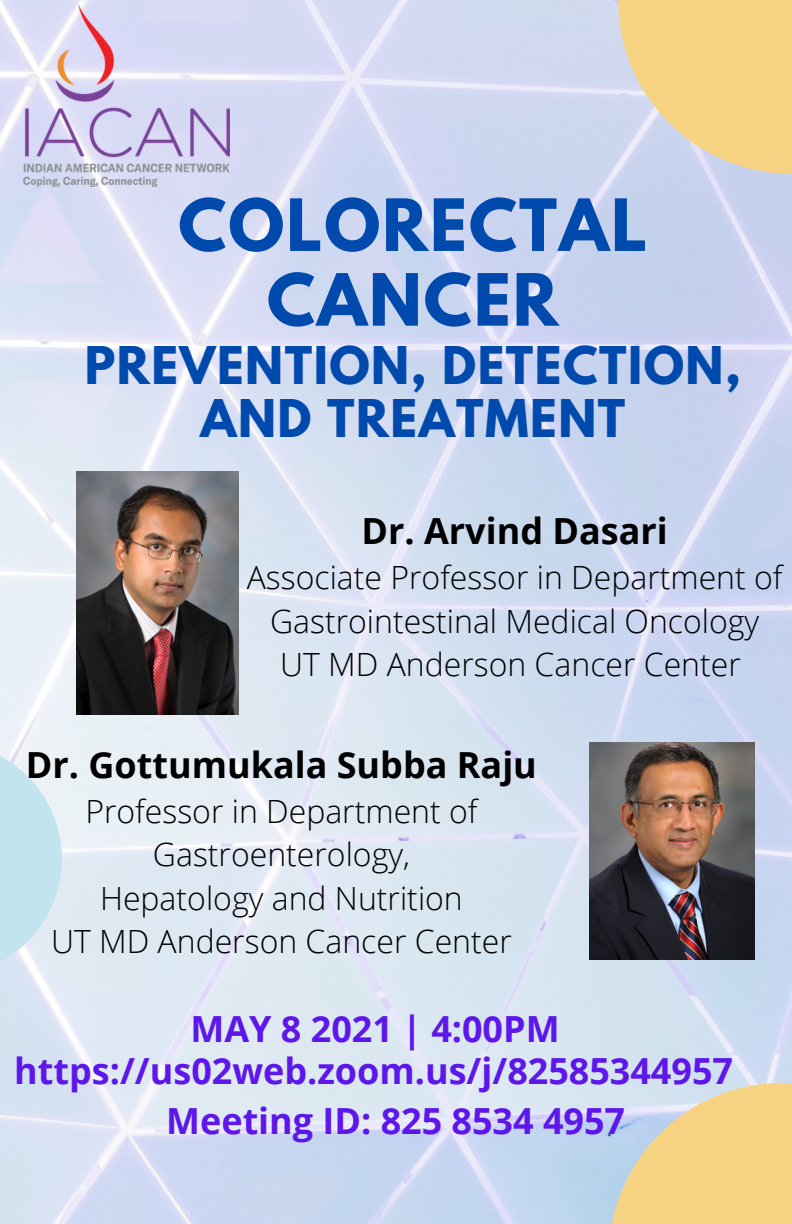
<style>
.page{position:relative;width:792px;height:1224px;background:#fff}
.page>*{position:absolute;margin:0;border:0;box-sizing:border-box;transform-origin:0 0}
.t1{font:700 63.8px/74.8px "League Spartan";letter-spacing:.03em;color:#004aad;text-align:center}
.t2{font:700 46px/53.2px "League Spartan";letter-spacing:.03em;color:#004aad;text-align:center}
.t3{font:700 36px "Open Sans";color:#5e17eb}
.t4{font:700 36px "Open Sans";color:#000}
.t5{font:300 32px/43.6px "Open Sans";color:#000;text-align:center}
</style>
<div class="page">
<img style="left:0;top:0;width:792px;height:1224px">
<svg style="left:609px;top:1083px;width:183px;height:141px;background:#e9d49d"></svg>
<svg style="left:0;top:742px;width:62px;height:234px;background:#cfe7f0"></svg>
<svg style="left:618px;top:0;width:174px;height:174px;background:#ecd399"></svg>
<img style="left:77px;top:472px;width:162px;height:243px">
<img style="left:590px;top:742px;width:165px;height:218px">
<img style="left:24px;top:5px;width:205px;height:181px">
<p class="t1" style="left:178px;top:196px;width:470px">COLORECTAL<br>CANCER</p>
<p class="t2" style="left:85px;top:345px;width:658px">PREVENTION, DETECTION,<br>AND TREATMENT</p>
<p class="t4" style="left:362px;top:506px;width:308px">Dr. Arvind Dasari</p>
<p class="t5" style="left:247px;top:555px;width:537px">Associate Professor in Department of</p>
<p class="t5" style="left:270px;top:599px;width:491px">Gastrointestinal Medical Oncology</p>
<p class="t5" style="left:280px;top:642px;width:462px">UT MD Anderson Cancer Center</p>
<p class="t4" style="left:26px;top:739px;width:513px">Dr. Gottumukala Subba Raju</p>
<p class="t5" style="left:85px;top:788px;width:394px">Professor in Department of<br>Gastroenterology,</p>
<p class="t5" style="left:100px;top:875px;width:364px">Hepatology and Nutrition</p>
<p class="t5" style="left:51px;top:919px;width:462px">UT MD Anderson Cancer Center</p>
<p class="t3" style="left:190px;top:1003px;width:371px">MAY 8 2021 | 4:00PM</p>
<p class="t3" style="left:14px;top:1046px;width:720px">https://us02web.zoom.us/j/82585344957</p>
<p class="t3" style="left:166px;top:1095px;width:460px">Meeting ID: 825 8534 4957</p>
</div>
